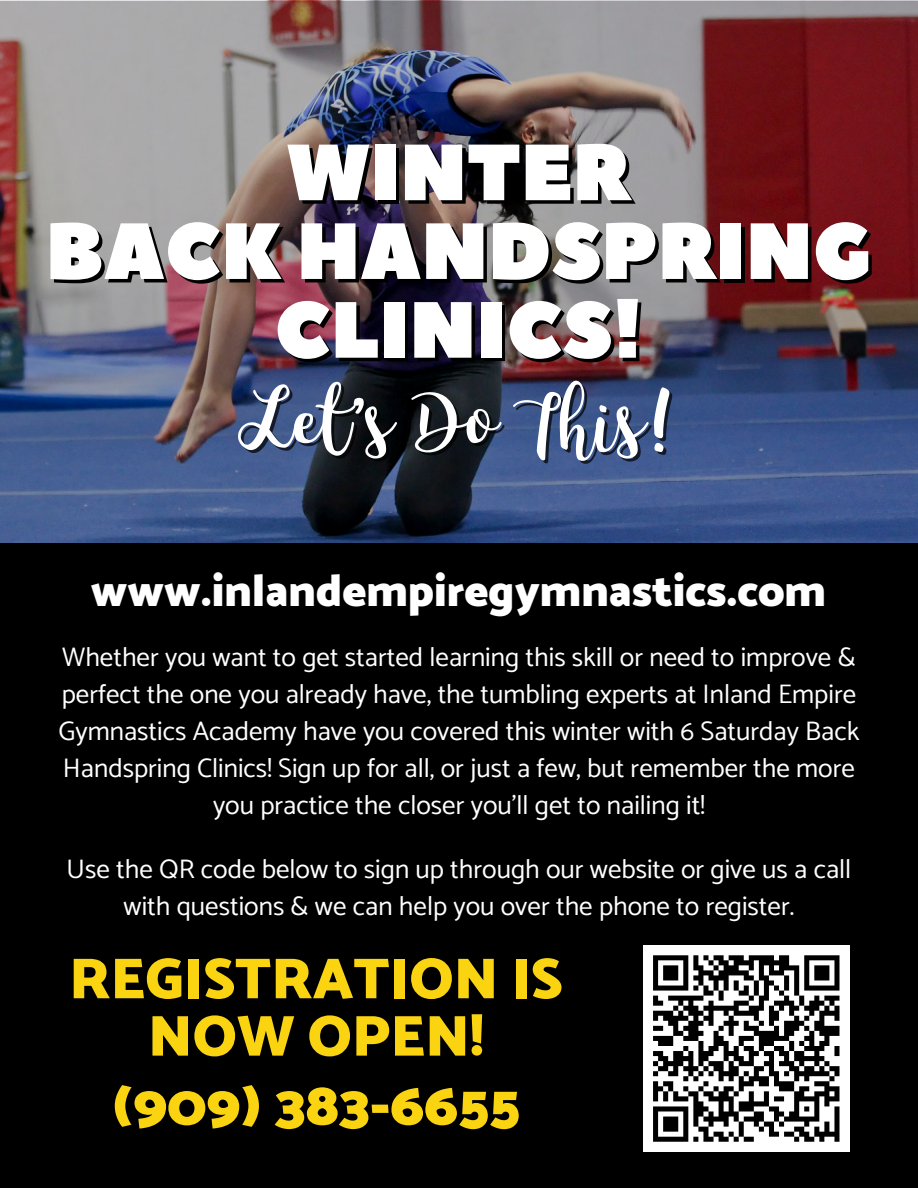
<style>
.page{position:relative;width:918px;height:1188px;background:#000}
.page>*{position:absolute;margin:0;border:0;box-sizing:border-box;transform-origin:0 0}
.t1{font:79.5px "Peace Sans";color:#fff}
.t2{font:66.9px "King Basil Lite";color:#fff}
.t3{font:900 57.9px/57.3px "Catamaran";color:#fad311;text-align:center}
.t4{font:900 45.15px "Catamaran";color:#fff}
.t5{font:27px/37.2px "Catamaran";color:#fff;text-align:center}
</style>
<div class="page">
<img style="left:0;top:1px;width:918px;height:542px">
<div style="left:643px;top:945px;width:207px;height:207px;background:#fff"></div>
<svg style="left:653px;top:955px;width:187px;height:187px"></svg>
<p class="t1" style="left:287px;top:120px;width:345px">WINTER</p>
<p class="t1" style="left:46px;top:199px;width:827px">BACK HANDSPRING</p>
<p class="t1" style="left:274px;top:277px;width:370px">CLINICS!</p>
<p class="t2" style="left:239px;top:384px;width:442px">Let’s Do This!</p>
<p class="t4" style="left:91px;top:564px;width:737px">www.inlandempiregymnastics.com</p>
<p class="t5" style="left:59px;top:638px;width:802px">Whether you want to get started learning this skill or need to improve &amp; perfect the one you already have, the tumbling experts at Inland Empire Gymnastics Academy have you covered this winter with 6 Saturday Back Handspring Clinics! Sign up for all, or just a few, but remember the more you practice the closer you’ll get to nailing it!</p>
<p class="t5" style="left:67px;top:850px;width:786px">Use the QR code below to sign up through our website or give us a call with questions &amp; we can help you over the phone to register.</p>
<p class="t3" style="left:69px;top:950px;width:495px">REGISTRATION IS<br>NOW OPEN!</p>
<p class="t3" style="left:112px;top:1076px;width:410px">(909) 383-6655</p>
</div>
